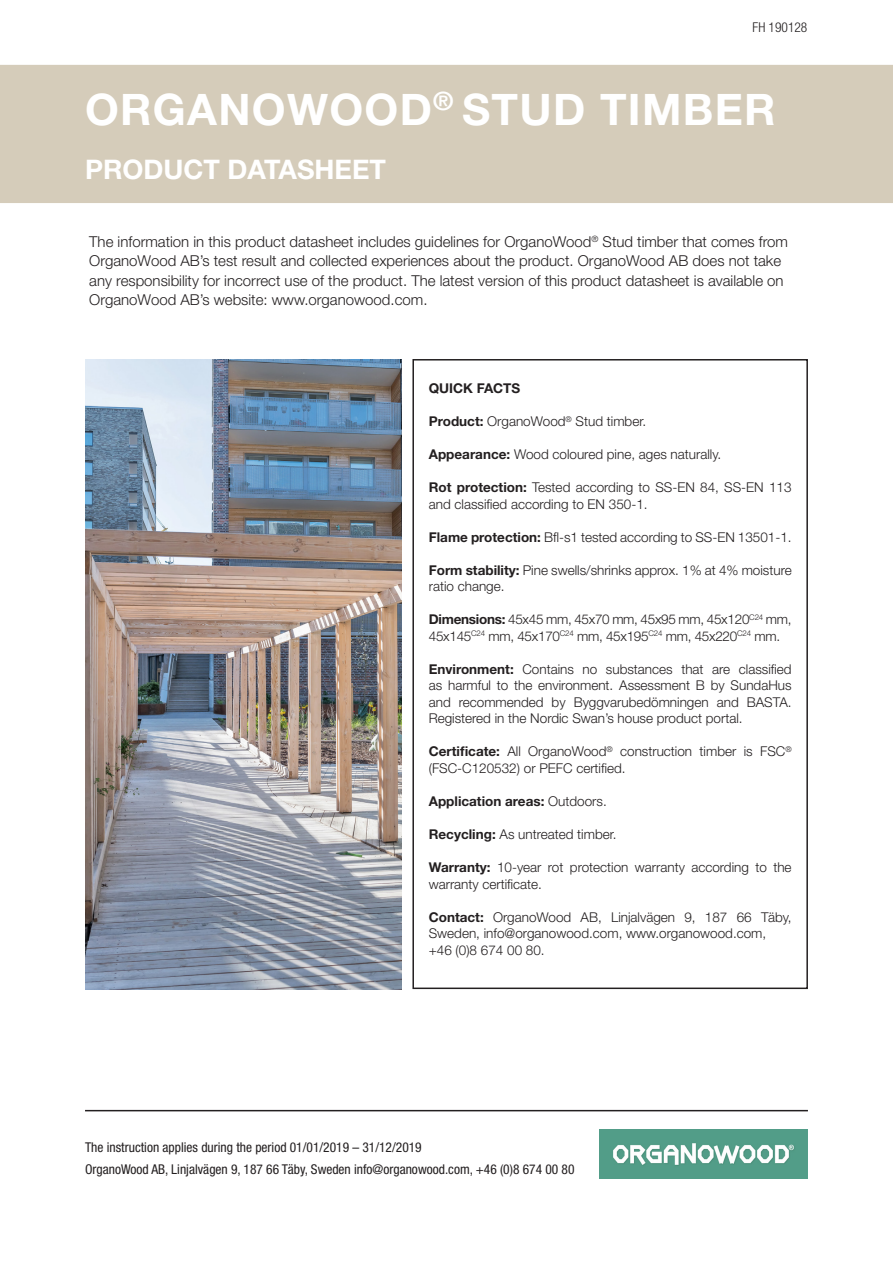
<style>
.page{position:relative;width:893px;height:1263px;background:#fff}
.page>*{position:absolute;margin:0;border:0;box-sizing:border-box;transform-origin:0 0}
.t1{font:700 43.5px "Helvetica Neue LT Std";letter-spacing:.03em;color:#fff}
.t2{font:700 27px "Helvetica Neue LT Std";color:#fff}
.t3{font:300 15px/19.5px "Helvetica Neue LT Std";color:#231f20}
.t4{font:300 13.5px/16.5px "Helvetica Neue LT Std";color:#231f20}
.t5{font:condensed 13.5px "Helvetica Neue LT Std";color:#231f20}
.t6{font:300 13.5px/16.5px "Helvetica Neue LT Std";letter-spacing:-.02em;color:#231f20}
.t7{font:700 13.5px "Helvetica Neue LT Std";color:#231f20}
.t8{font:300 condensed 13.5px "Helvetica Neue LT Std";color:#231f20}
.s1{font-weight:700}
.s2{font-weight:300}
</style>
<div class="page">
<div style="left:0;top:65px;width:893px;height:138px;background:#d5ccba"></div>
<img style="left:600px;top:1130px;width:208px;height:48px">
<hr style="left:85px;top:1110px;width:723px;height:1px;background:#231f20">
<div style="left:412px;top:359px;width:396px;height:630px;border:2px solid #231f20"></div>
<img style="left:85px;top:359px;width:317px;height:630px">
<p class="t8" style="left:753px;top:19px;width:56px">FH 190128</p>
<p class="t1" style="left:85px;top:82px;width:692px">ORGANOWOOD<sup>®</sup> STUD TIMBER</p>
<p class="t2" style="left:85px;top:152px;width:303px">PRODUCT DATASHEET</p>
<p class="t3" style="left:89px;top:231px;width:700px">The information in this product datasheet includes guidelines for OrganoWood<sup>®</sup> Stud timber that comes from OrganoWood AB’s test result and collected experiences about the product. OrganoWood AB does not take any responsibility for incorrect use of the product. The latest version of this product datasheet is available on OrganoWood AB’s website: www.organowood.com.</p>
<p class="t7" style="left:429px;top:380px;width:93px">QUICK FACTS</p>
<p class="t4" style="left:429px;top:413px;width:219px"><span class="s1">Product:</span> OrganoWood<sup>®</sup> Stud timber.</p>
<p class="t4" style="left:429px;top:446px;width:294px"><span class="s1">Appearance:</span> Wood coloured pine, ages naturally.</p>
<p class="t4" style="left:429px;top:479px;width:364px"><span class="s1">Rot protection:</span> Tested according to SS-EN 84, SS-EN 113 and classified according to EN 350-1.</p>
<p class="t4" style="left:429px;top:528px;width:364px"><span class="s1">Flame protection:</span> Bfl-s1 tested according to SS-EN 13501-1.</p>
<p class="t4" style="left:429px;top:561px;width:364px"><span class="s1">Form stability:</span> Pine swells/shrinks approx. 1% at 4% moisture ratio change.</p>
<p class="t6" style="left:429px;top:611px;width:364px"><span class="s1">Dimensions:</span> 45x45 mm, 45x70 mm, 45x95 mm, 45x120<sup>C24</sup> mm,<br>45x145<sup>C24</sup> mm, 45x170<sup>C24</sup> mm, 45x195<sup>C24</sup> mm, 45x220<sup>C24</sup> mm.</p>
<p class="t4" style="left:429px;top:660px;width:364px;text-align:justify"><span class="s1">Environment:</span> Contains no substances that are classified as harmful to the environment. Assessment B by SundaHus and recommended by Byggvarubedömningen and BASTA.<br>Registered in the Nordic Swan’s house product portal.</p>
<p class="t4" style="left:429px;top:742px;width:364px;line-height:17.2px"><span class="s1">Certificate:</span> All OrganoWood<sup>®</sup> construction timber is FSC<sup>® </sup>(FSC-C120532) or PEFC certified.</p>
<p class="t7" style="left:429px;top:793px;width:179px">Application areas: <span class="s2">Outdoors.</span></p>
<p class="t4" style="left:429px;top:826px;width:189px"><span class="s1">Recycling:</span> As untreated timber.</p>
<p class="t4" style="left:429px;top:859px;width:364px"><span class="s1">Warranty:</span> 10-year rot protection warranty according to the warranty certificate.</p>
<p class="t4" style="left:429px;top:908px;width:364px"><span class="s1">Contact:</span> OrganoWood AB, Linjalvägen 9, 187 66 Täby,<br>Sweden, info@organowood.com, www.organowood.com,</p>
<p class="t4" style="left:429px;top:941px;width:117px">+46 (0)8 674 00 80.</p>
<p class="t5" style="left:85px;top:1139px;width:338px">The instruction applies during the period 01/01/2019 – 31/12/2019</p>
<p class="t5" style="left:85px;top:1161px;width:491px">OrganoWood AB, Linjalvägen 9, 187 66 Täby, Sweden info@organowood.com, +46 (0)8 674 00 80</p>
</div>
